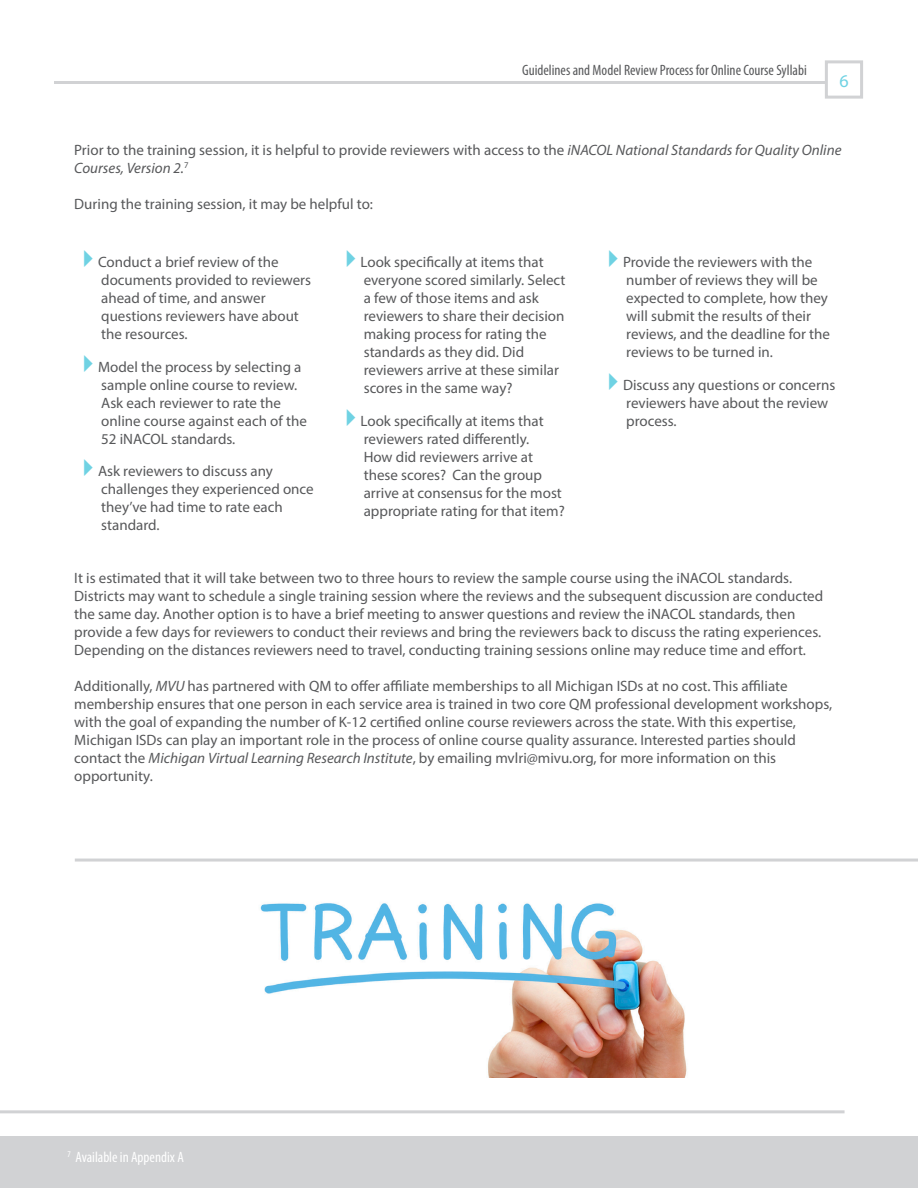
<style>
.page{position:relative;width:918px;height:1188px;background:#fff}
.page>*{position:absolute;margin:0;border:0;box-sizing:border-box;transform-origin:0 0}
.t1{font:18px "Myriad Pro";color:#6fd2e3}
.t2{font:15px/18px "Myriad Pro";color:#57585a}
.t3{font:condensed 15px "Myriad Pro";color:#58595b}
.t4{font:condensed 15px "Myriad Pro";color:#fff}
.s1{font-style:italic}
</style>
<div class="page">
<hr style="left:54px;top:81px;width:790px;height:3px;background:#d1d2d4">
<div style="left:825px;top:60px;width:38px;height:39px;background:#fff;border:3px solid #d1d2d4"></div>
<div style="left:0;top:1137px;width:918px;height:51px;background:#d1d2d4"></div>
<img style="left:219px;top:858px;width:510px;height:220px">
<hr style="left:75px;top:859px;width:843px;height:3px;background:#d1d2d4">
<hr style="left:0;top:1110px;width:845px;height:3px;background:#d1d2d4">
<p class="t3" style="left:522px;top:61px;width:286px">Guidelines and Model Review Process for Online Course Syllabi</p>
<p class="t1" style="left:839px;top:70px;width:11px">6</p>
<p class="t2" style="left:74px;top:141px;width:769px">Prior to the training session, it is helpful to provide reviewers with access to the <span class="s1">iNACOL National Standards for Quality Online<br>Courses, Version 2.</span><sup>7</sup></p>
<p class="t2" style="left:74px;top:195px;width:300px">During the training session, it may be helpful to:</p>
<p class="t2" style="left:98px;top:253px;width:215px">Conduct a brief review of the documents provided to reviewers ahead of time, and answer questions reviewers have about the resources.</p>
<p class="t2" style="left:98px;top:358px;width:210px">Model the process by selecting a sample online course to review.<br>Ask each reviewer to rate the online course against each of the<br>52 iNACOL standards.</p>
<p class="t2" style="left:98px;top:462px;width:217px">Ask reviewers to discuss any challenges they experienced once they’ve had time to rate each standard.</p>
<p class="t2" style="left:361px;top:253px;width:206px">Look specifically at items that everyone scored similarly. Select a few of those items and ask reviewers to share their decision making process for rating the standards as they did. Did reviewers arrive at these similar scores in the same way?</p>
<p class="t2" style="left:361px;top:412px;width:206px">Look specifically at items that reviewers rated differently.<br>How did reviewers arrive at these scores? Can the group arrive at consensus for the most appropriate rating for that item?</p>
<p class="t2" style="left:623px;top:253px;width:208px">Provide the reviewers with the number of reviews they will be expected to complete, how they will submit the results of their reviews, and the deadline for the reviews to be turned in.</p>
<p class="t2" style="left:623px;top:376px;width:214px">Discuss any questions or concerns reviewers have about the review process.</p>
<p class="t2" style="left:74px;top:569px;width:751px">It is estimated that it will take between two to three hours to review the sample course using the iNACOL standards.<br>Districts may want to schedule a single training session where the reviews and the subsequent discussion are conducted the same day. Another option is to have a brief meeting to answer questions and review the iNACOL standards, then provide a few days for reviewers to conduct their reviews and bring the reviewers back to discuss the rating experiences.<br>Depending on the distances reviewers need to travel, conducting training sessions online may reduce time and effort.</p>
<p class="t2" style="left:74px;top:677px;width:759px">Additionally, <span class="s1">MVU</span> has partnered with QM to offer affiliate memberships to all Michigan ISDs at no cost. This affiliate membership ensures that one person in each service area is trained in two core QM professional development workshops, with the goal of expanding the number of K-12 certified online course reviewers across the state. With this expertise, Michigan ISDs can play an important role in the process of online course quality assurance. Interested parties should contact the <span class="s1">Michigan Virtual Learning Research Institute</span>, by emailing mvlri@mivu.org, for more information on this opportunity.</p>
<p class="t4" style="left:68px;top:1148px;width:118px"><sup>7</sup> Available in Appendix A</p>
</div>
